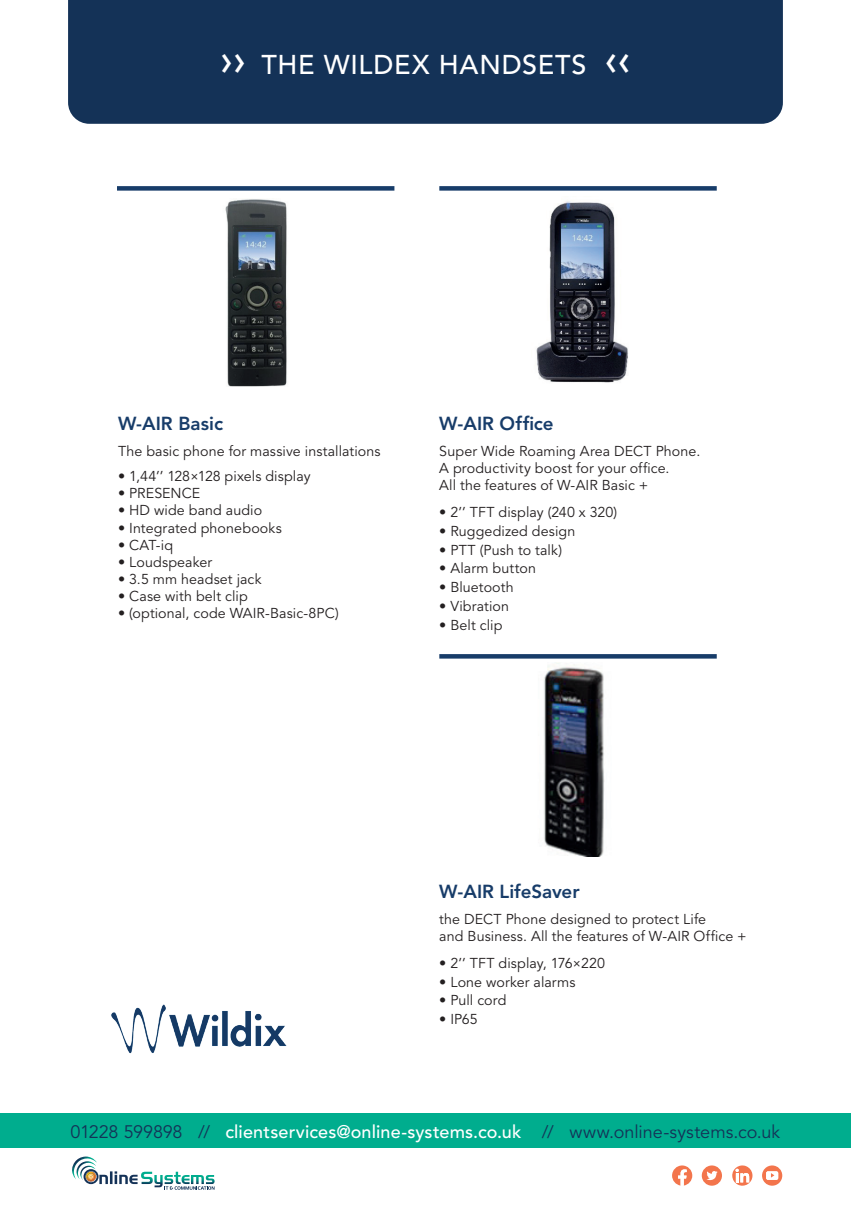
<style>
.page{position:relative;width:851px;height:1221px;background:#fff}
.page>*{position:absolute;margin:0;border:0;box-sizing:border-box;transform-origin:0 0}
.t1{font:500 27px "Avenir LT Std";letter-spacing:.03em;color:#fff}
.t2{font:800 18.75px "Avenir LT Std";color:#173c69}
.t3{font:18px "Avenir LT Std";color:#143257}
.t4{font:14.25px/17.1px "Avenir LT Std";letter-spacing:.005em;color:#231f20}
.s1{font-size:43.5px}
.s2{font-weight:500;color:#fff}
</style>
<div class="page">
<div style="left:0;top:1113px;width:850px;height:34px;background:#00ad8e"></div>
<div style="left:701px;top:1165px;width:20px;height:20px;background:#f3754c;border-radius:50%"></div>
<svg style="left:706px;top:1171px;width:11px;height:9px"></svg>
<svg style="left:672px;top:1165px;width:20px;height:20px"></svg>
<svg style="left:732px;top:1165px;width:20px;height:20px"></svg>
<svg style="left:762px;top:1165px;width:20px;height:20px"></svg>
<svg style="left:72px;top:1156px;width:142px;height:33px"></svg>
<img style="left:225px;top:199px;width:62px;height:188px">
<img style="left:536px;top:201px;width:92px;height:182px">
<svg style="left:439px;top:658px;width:277px;height:199px"></svg>
<img style="left:492px;top:663px;width:166px;height:193px">
<div style="left:117px;top:186px;width:277px;height:5px;background:#173c69"></div>
<div style="left:439px;top:186px;width:277px;height:5px;background:#173c69"></div>
<svg style="left:439px;top:654px;width:277px;height:4px"></svg>
<img style="left:111px;top:1004px;width:176px;height:50px">
<div style="left:68px;top:0;width:714px;height:124px;background:#143257"></div>
<h1 class="t1" style="left:220px;top:49px;width:412px"><span class="s1">››</span> THE WILDEX HANDSETS <span class="s1">‹‹</span></h1>
<h2 class="t2" style="left:118px;top:412px;width:107px">W-AIR Basic</h2>
<p class="t4" style="left:118px;top:442px;width:264px">The basic phone for massive installations</p>
<p class="t4" style="left:118px;top:468px;width:194px">• 1,44’’ 128×128 pixels display</p>
<p class="t4" style="left:118px;top:485px;width:84px">• PRESENCE</p>
<p class="t4" style="left:118px;top:502px;width:146px">• HD wide band audio</p>
<p class="t4" style="left:118px;top:519px;width:165px">• Integrated phonebooks</p>
<p class="t4" style="left:118px;top:536px;width:56px">• CAT-iq</p>
<p class="t4" style="left:118px;top:553px;width:96px">• Loudspeaker</p>
<p class="t4" style="left:118px;top:570px;width:145px">• 3.5 mm headset jack</p>
<p class="t4" style="left:118px;top:588px;width:131px">• Case with belt clip</p>
<p class="t4" style="left:118px;top:605px;width:222px">• (optional, code WAIR-Basic-8PC)</p>
<h2 class="t2" style="left:439px;top:412px;width:116px">W-AIR Office</h2>
<p class="t4" style="left:439px;top:442px;width:262px">Super Wide Roaming Area DECT Phone.<br>A productivity boost for your office.<br>All the features of W-AIR Basic +</p>
<p class="t4" style="left:439px;top:504px;width:179px">• 2’’ TFT display (240 x 320)</p>
<p class="t4" style="left:439px;top:522px;width:137px">• Ruggedized design</p>
<p class="t4" style="left:439px;top:541px;width:124px">• PTT (Push to talk)</p>
<p class="t4" style="left:439px;top:560px;width:98px">• Alarm button</p>
<p class="t4" style="left:439px;top:579px;width:76px">• Bluetooth</p>
<p class="t4" style="left:439px;top:597px;width:71px">• Vibration</p>
<p class="t4" style="left:439px;top:616px;width:65px">• Belt clip</p>
<h2 class="t2" style="left:439px;top:880px;width:142px">W-AIR LifeSaver</h2>
<p class="t4" style="left:439px;top:910px;width:309px">the DECT Phone designed to protect Life<br>and Business. All the features of W-AIR Office +</p>
<p class="t4" style="left:439px;top:954px;width:167px">• 2’’ TFT display, 176×220</p>
<p class="t4" style="left:439px;top:973px;width:138px">• Lone worker alarms</p>
<p class="t4" style="left:439px;top:992px;width:69px">• Pull cord</p>
<p class="t4" style="left:439px;top:1011px;width:40px">• IP65</p>
<p class="t3" style="left:71px;top:1121px;width:711px">01228 599898 // <span class="s2">clientservices@online-systems.co.uk</span> // www.online-systems.co.uk</p>
</div>
